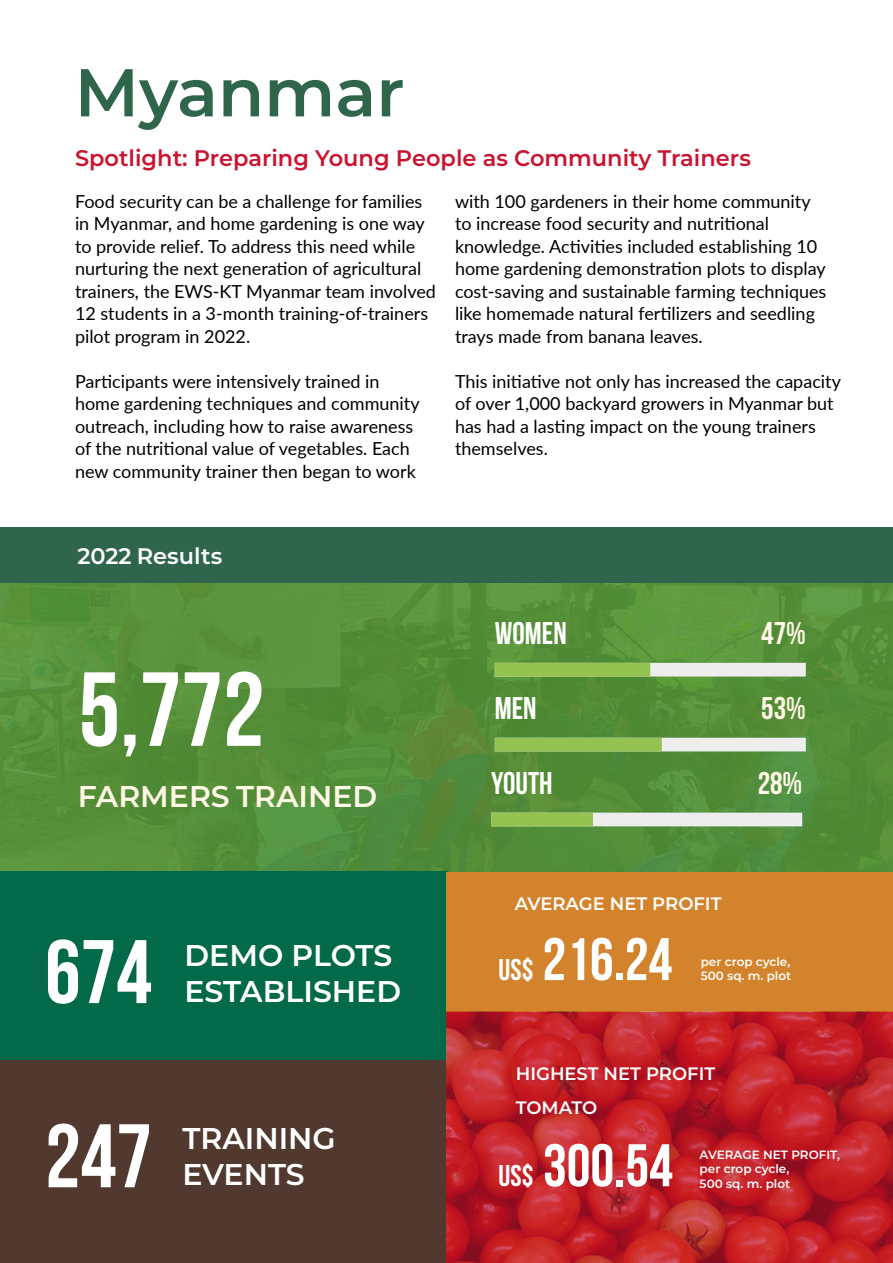
<style>
.page{position:relative;width:893px;height:1263px;background:#fff}
.page>*{position:absolute;margin:0;border:0;box-sizing:border-box;transform-origin:0 0}
.t1{font:105px "Bebas Neue";color:#fff}
.t2{font:90px "Bebas Neue";color:#fff}
.t3{font:600 67.5px "Montserrat";color:#2f664b}
.t4{font:700 60px "Bebas Neue";color:#fff}
.t5{font:700 31.35px "Bebas Neue";color:#fff}
.t6{font:700 31.35px "Bebas Neue";color:#fff8e6}
.t7{font:600 30px/36px "Montserrat";color:#fff}
.t8{font:600 30px "Montserrat";color:#fff8e6}
.t9{font:700 30px "Bebas Neue";color:#fff}
.t10{font:600 22.5px "Montserrat";color:#c91430}
.t11{font:600 22.5px "Montserrat";color:#fff}
.t12{font:18px/22.5px "Lato";color:#000}
.t13{font:600 18px "Montserrat";color:#fff}
.t14{font:600 12px/14.4px "Montserrat";color:#fff}
</style>
<div class="page">
<img style="left:0;top:583px;width:893px;height:288px">
<div style="left:495px;top:663px;width:311px;height:13px;background:#ededed"></div>
<div style="left:495px;top:663px;width:155px;height:13px;background:#94c351"></div>
<div style="left:495px;top:738px;width:311px;height:13px;background:#ededed"></div>
<div style="left:495px;top:738px;width:167px;height:13px;background:#94c351"></div>
<div style="left:491px;top:813px;width:311px;height:13px;background:#ededed"></div>
<div style="left:491px;top:813px;width:102px;height:13px;background:#94c351"></div>
<div style="left:0;top:871px;width:447px;height:189px;background:#026949"></div>
<div style="left:0;top:1060px;width:447px;height:203px;background:#51392f"></div>
<div style="left:0;top:527px;width:893px;height:56px;background:#2f664b"></div>
<div style="left:446px;top:872px;width:447px;height:140px;background:#d3832b"></div>
<img style="left:446px;top:1012px;width:447px;height:251px">
<hr style="left:892px;top:0;width:1px;height:527px;background:#51392f">
<hr style="left:892px;top:401px;width:1px;height:126px;background:#fff">
<h3 class="t3" style="left:75px;top:45px;width:331px">Myanmar</h3>
<p class="t10" style="left:75px;top:142px;width:677px">Spotlight: Preparing Young People as Community Trainers</p>
<p class="t12" style="left:75px;top:189px;width:362px">Food security can be a challenge for families in Myanmar, and home gardening is one way to provide relief. To address this need while nurturing the next generation of agricultural trainers, the EWS-KT Myanmar team involved 12 students in a 3-month training-of-trainers pilot program in 2022.</p>
<p class="t12" style="left:75px;top:369px;width:346px">Participants were intensively trained in home gardening techniques and community outreach, including how to raise awareness of the nutritional value of vegetables. Each new community trainer then began to work</p>
<p class="t12" style="left:455px;top:189px;width:373px">with 100 gardeners in their home community to increase food security and nutritional knowledge. Activities included establishing 10 home gardening demonstration plots to display cost-saving and sustainable farming techniques like homemade natural fertilizers and seedling trays made from banana leaves.</p>
<p class="t12" style="left:455px;top:369px;width:387px">This initiative not only has increased the capacity of over 1,000 backyard growers in Myanmar but has had a lasting impact on the young trainers themselves.</p>
<p class="t11" style="left:77px;top:540px;width:147px">2022 Results</p>
<h1 class="t1" style="left:79px;top:652px;width:187px">5,772</h1>
<h3 class="t8" style="left:78px;top:775px;width:301px">FARMERS TRAINED</h3>
<h3 class="t5" style="left:495px;top:616px;width:74px">WOMEN</h3>
<h3 class="t6" style="left:761px;top:616px;width:46px">47%</h3>
<h3 class="t5" style="left:495px;top:691px;width:43px">MEN</h3>
<h3 class="t6" style="left:761px;top:691px;width:46px">53%</h3>
<h3 class="t5" style="left:491px;top:766px;width:63px">YOUTH</h3>
<h3 class="t6" style="left:758px;top:766px;width:46px">28%</h3>
<h2 class="t2" style="left:45px;top:923px;width:108px">674</h2>
<h3 class="t7" style="left:185px;top:936px;width:218px">DEMO PLOTS<br>ESTABLISHED</h3>
<h2 class="t2" style="left:45px;top:1107px;width:108px">247</h2>
<h3 class="t7" style="left:182px;top:1118px;width:155px">TRAINING<br>EVENTS</h3>
<p class="t13" style="left:515px;top:891px;width:208px">AVERAGE NET PROFIT</p>
<h3 class="t9" style="left:499px;top:953px;width:37px">US$</h3>
<h3 class="t4" style="left:542px;top:926px;width:131px">216.24</h3>
<p class="t14" style="left:701px;top:954px;width:92px">per crop cycle,<br>500 sq. m. plot</p>
<p class="t13" style="left:516px;top:1061px;width:201px">HIGHEST NET PROFIT</p>
<p class="t13" style="left:516px;top:1094px;width:83px">TOMATO</p>
<h3 class="t9" style="left:499px;top:1159px;width:37px">US$</h3>
<h3 class="t4" style="left:543px;top:1132px;width:131px">300.54</h3>
<p class="t14" style="left:700px;top:1147px;width:142px">AVERAGE NET PROFIT, per crop cycle,<br>500 sq. m. plot</p>
</div>
